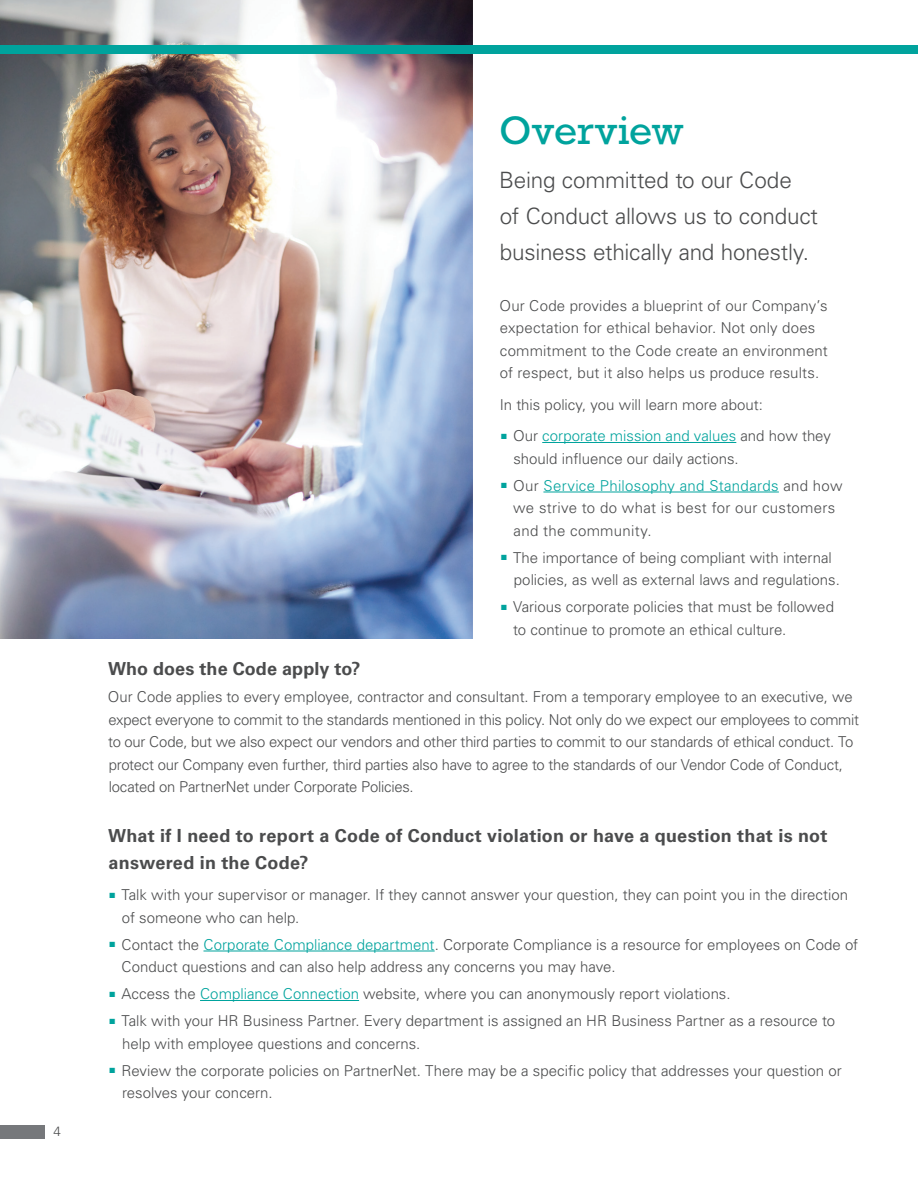
<style>
.page{position:relative;width:918px;height:1188px;background:#fff}
.page>*{position:absolute;margin:0;border:0;box-sizing:border-box;transform-origin:0 0}
.Main_Title_Head{font:40.5px "Rockwell Std";color:#00a39d}
.t1{font:300 22.5px/36px "Univers LT Std";letter-spacing:-.01em;color:#4b4c4d}
.t2{font:700 18px/27px "Univers LT Std";letter-spacing:.015em;color:#4b4c4d}
.t3{font:300 15px/22.5px "Univers LT Std";color:#4b4c4d}
.t4{font:300 15px/22.5px "Univers LT Std";letter-spacing:.02em;color:#4b4c4d}
.t5{font:300 13.5px "Univers LT Std";color:#4b4c4d}
.s1{color:#00a39d}
</style>
<div class="page">
<img style="left:0;top:0;width:472px;height:639px">
<div style="left:0;top:1125px;width:45px;height:13px;background:#76787b"></div>
<div style="left:0;top:45px;width:918px;height:9px;background:#00a39d"></div>
<hr style="left:542px;top:442px;width:194px;height:1px;background:#00a39d">
<hr style="left:543px;top:492px;width:236px;height:1px;background:#00a39d">
<hr style="left:204px;top:951px;width:231px;height:1px;background:#00a39d">
<hr style="left:200px;top:1000px;width:159px;height:1px;background:#00a39d">
<p class="t5" style="left:54px;top:1123px;width:9px">4</p>
<p class="Main_Title_Head" style="left:499px;top:107px;width:186px">Overview</p>
<p class="t1" style="left:499px;top:162px;width:321px">Being committed to our Code<br>of Conduct allows us to conduct business ethically and honestly.</p>
<p class="t3" style="left:499px;top:294px;width:330px">Our Code provides a blueprint of our Company’s expectation for ethical behavior. Not only does commitment to the Code create an environment of respect, but it also helps us produce results.</p>
<p class="t3" style="left:500px;top:393px;width:265px">In this policy, you will learn more about:</p>
<p class="t3" style="left:513px;top:424px;width:319px;text-indent:-12px"><span class="s1">■</span> Our <span class="s1">corporate mission and values</span> and how they should influence our daily actions.</p>
<p class="t4" style="left:513px;top:474px;width:331px;text-indent:-12px"><span class="s1">■</span> Our <span class="s1">Service Philosophy and Standards</span> and how we strive to do what is best for our customers and the community.</p>
<p class="t3" style="left:514px;top:546px;width:328px;text-indent:-13px"><span class="s1">■</span> The importance of being compliant with internal policies, as well as external laws and regulations.</p>
<p class="t3" style="left:513px;top:595px;width:322px;text-indent:-12px"><span class="s1">■</span> Various corporate policies that must be followed to continue to promote an ethical culture.</p>
<p class="t2" style="left:108px;top:655px;width:254px">Who does the Code apply to?</p>
<p class="t3" style="left:108px;top:685px;width:753px">Our Code applies to every employee, contractor and consultant. From a temporary employee to an executive, we expect everyone to commit to the standards mentioned in this policy. Not only do we expect our employees to commit to our Code, but we also expect our vendors and other third parties to commit to our standards of ethical conduct. To protect our Company even further, third parties also have to agree to the standards of our Vendor Code of Conduct, located on PartnerNet under Corporate Policies.</p>
<p class="t2" style="left:108px;top:822px;width:721px">What if I need to report a Code of Conduct violation or have a question that is not answered in the Code?</p>
<p class="t3" style="left:122px;top:883px;width:728px;text-indent:-12px"><span class="s1">■</span> Talk with your supervisor or manager. If they cannot answer your question, they can point you in the direction of someone who can help.</p>
<p class="t3" style="left:122px;top:933px;width:738px;text-indent:-12px"><span class="s1">■</span> Contact the <span class="s1">Corporate Compliance department</span>. Corporate Compliance is a resource for employees on Code of<br>Conduct questions and can also help address any concerns you may have.</p>
<p class="t3" style="left:110px;top:982px;width:623px"><span class="s1">■</span> Access the <span class="s1">Compliance Connection</span> website, where you can anonymously report violations.</p>
<p class="t3" style="left:122px;top:1009px;width:715px;text-indent:-13px"><span class="s1">■</span> Talk with your HR Business Partner. Every department is assigned an HR Business Partner as a resource to help with employee questions and concerns.</p>
<p class="t3" style="left:122px;top:1059px;width:721px;text-indent:-13px"><span class="s1">■</span> Review the corporate policies on PartnerNet. There may be a specific policy that addresses your question or resolves your concern.</p>
</div>
